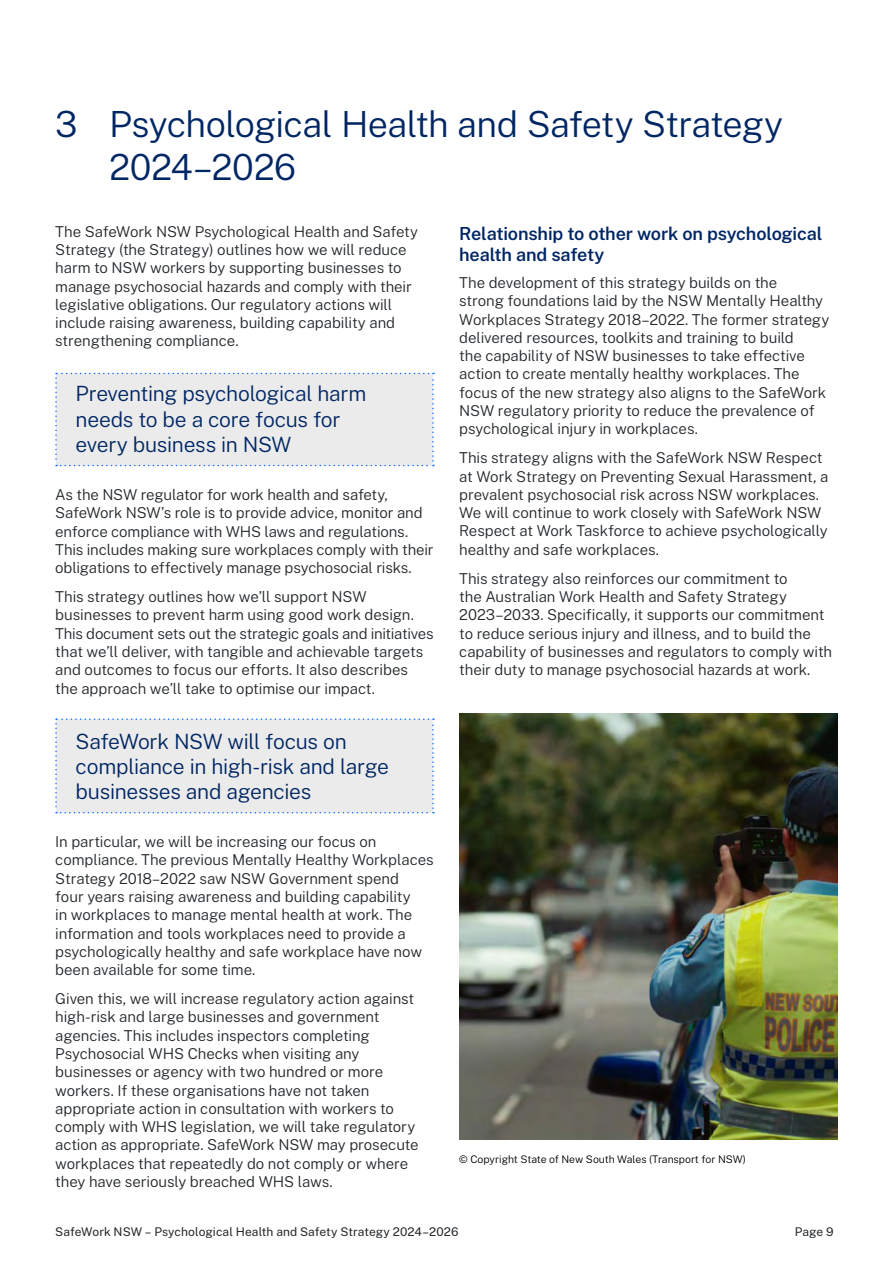
<style>
.page{position:relative;width:893px;height:1263px;background:#fff}
.page>*{position:absolute;margin:0;border:0;box-sizing:border-box;transform-origin:0 0}
.t1{font:300 36px/43.2px "Public Sans";letter-spacing:-.02em;color:#002664}
.pull_quote{font:300 21px/25.2px "Public Sans";letter-spacing:-.015em;color:#002664}
.t2{font:600 18px "Public Sans";letter-spacing:-.01em;color:#002664}
.Body_Copy{font:300 15px/18.3px "Public Sans";letter-spacing:-.005em;color:#22272b}
.t3{font:12px "Public Sans";letter-spacing:.005em;color:#22272b}
.Footnote{font:300 10.5px "Public Sans";letter-spacing:-.005em;color:#000}
</style>
<div class="page">
<div style="left:55px;top:373px;width:379px;height:93px;background:#ebebeb"></div>
<div style="left:55px;top:718px;width:379px;height:95px;background:#ebebeb"></div>
<img style="left:459px;top:714px;width:379px;height:426px">
<h2 class="t1" style="left:109px;top:100px;width:675px;text-indent:-54px">3 Psychological Health and Safety Strategy<br>2024–2026</h2>
<p class="Body_Copy" style="left:55px;top:221px;width:364px">The SafeWork NSW Psychological Health and Safety Strategy (the Strategy) outlines how we will reduce harm to NSW workers by supporting businesses to manage psychosocial hazards and comply with their legislative obligations. Our regulatory actions will include raising awareness, building capability and strengthening compliance.</p>
<p class="pull_quote" style="left:76px;top:380px;width:292px">Preventing psychological harm needs to be a core focus for every business in NSW</p>
<p class="Body_Copy" style="left:55px;top:484px;width:380px">As the NSW regulator for work health and safety, SafeWork NSW’s role is to provide advice, monitor and enforce compliance with WHS laws and regulations.<br>This includes making sure workplaces comply with their obligations to effectively manage psychosocial risks.</p>
<p class="Body_Copy" style="left:55px;top:586px;width:380px">This strategy outlines how we’ll support NSW businesses to prevent harm using good work design.<br>This document sets out the strategic goals and initiatives that we’ll deliver, with tangible and achievable targets and outcomes to focus our efforts. It also describes the approach we’ll take to optimise our impact.</p>
<p class="pull_quote" style="left:76px;top:727px;width:315px">SafeWork NSW will focus on compliance in high-risk and large businesses and agencies</p>
<p class="Body_Copy" style="left:55px;top:831px;width:380px">In particular, we will be increasing our focus on compliance. The previous Mentally Healthy Workplaces Strategy 2018–2022 saw NSW Government spend<br>four years raising awareness and building capability<br>in workplaces to manage mental health at work. The information and tools workplaces need to provide a psychologically healthy and safe workplace have now been available for some time.</p>
<p class="Body_Copy" style="left:55px;top:988px;width:365px">Given this, we will increase regulatory action against high-risk and large businesses and government agencies. This includes inspectors completing Psychosocial WHS Checks when visiting any businesses or agency with two hundred or more workers. If these organisations have not taken appropriate action in consultation with workers to comply with WHS legislation, we will take regulatory action as appropriate. SafeWork NSW may prosecute workplaces that repeatedly do not comply or where they have seriously breached WHS laws.</p>
<h3 class="t2" style="left:459px;top:219px;width:365px">Relationship to other work on psychological</h3>
<h3 class="t2" style="left:459px;top:241px;width:147px">health and safety</h3>
<p class="Body_Copy" style="left:459px;top:272px;width:372px">The development of this strategy builds on the<br>strong foundations laid by the NSW Mentally Healthy Workplaces Strategy 2018–2022. The former strategy delivered resources, toolkits and training to build<br>the capability of NSW businesses to take effective action to create mentally healthy workplaces. The focus of the new strategy also aligns to the SafeWork NSW regulatory priority to reduce the prevalence of psychological injury in workplaces.</p>
<p class="Body_Copy" style="left:459px;top:448px;width:371px">This strategy aligns with the SafeWork NSW Respect at Work Strategy on Preventing Sexual Harassment, a prevalent psychosocial risk across NSW workplaces.<br>We will continue to work closely with SafeWork NSW Respect at Work Taskforce to achieve psychologically healthy and safe workplaces.</p>
<p class="Body_Copy" style="left:459px;top:568px;width:374px">This strategy also reinforces our commitment to<br>the Australian Work Health and Safety Strategy 2023–2033. Specifically, it supports our commitment to reduce serious injury and illness, and to build the capability of businesses and regulators to comply with their duty to manage psychosocial hazards at work.</p>
<p class="Footnote" style="left:459px;top:1152px;width:288px">© Copyright State of New South Wales (Transport for NSW)</p>
<p class="t3" style="left:55px;top:1223px;width:405px">SafeWork NSW – Psychological Health and Safety Strategy 2024–2026</p>
<p class="t3" style="left:795px;top:1223px;width:40px">Page 9</p>
</div>
